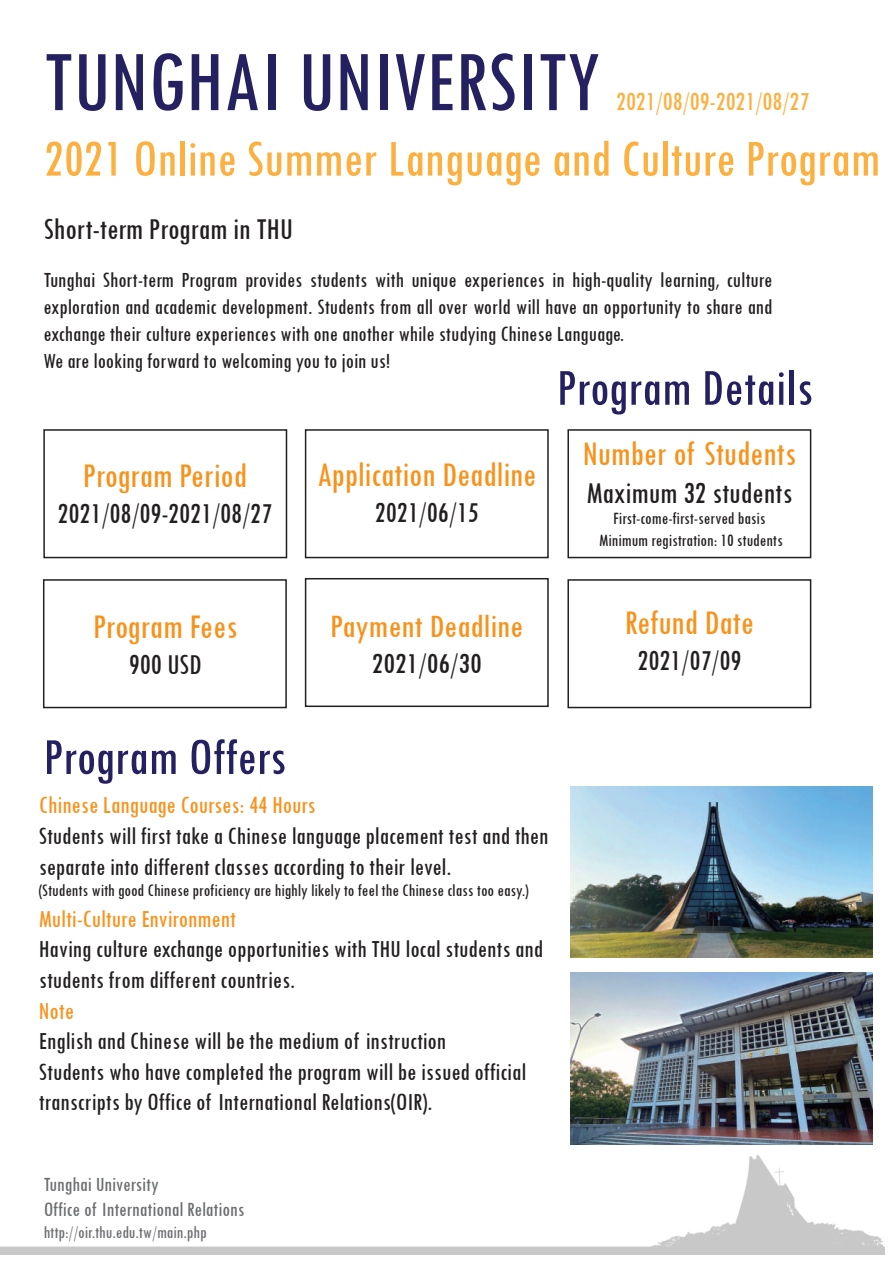
<style>
.page{position:relative;width:893px;height:1263px;background:#fff}
.page>*{position:absolute;margin:0;border:0;box-sizing:border-box;transform-origin:0 0}
.t1{font:condensed 90px "Tw Cen";color:#252161}
.t2{font:condensed 54px "Tw Cen";color:#fbb03f}
.t3{font:condensed 54px "Tw Cen";color:#252161}
.t4{font:condensed 36px "Tw Cen";color:#f7931d}
.t5{font:condensed 33.9px "Tw Cen";color:#f7931d;scale:1.06 1}
.t6{font:condensed 31.5px "Tw Cen";color:#231f20}
.t7{font:condensed 30px "Tw Cen";color:#231f20}
.t8{font:condensed 30px "Tw Cen";color:#231f20;scale:1.06 1}
.t9{font:condensed 27px "Tw Cen";color:#fbb03f}
.t10{font:condensed 25.5px/30.6px "Tw Cen";color:#231f20}
.t11{font:condensed 25.5px "Tw Cen";color:#f7931d}
.t12{font:condensed 22.5px/27px "Tw Cen";color:#231f20}
.t13{font:condensed 21px/25.2px "Tw Cen";color:#6c6d70}
.t14{font:condensed 18px/21.6px "Tw Cen";color:#231f20;text-align:center}
.t15{font:condensed 18px "Tw Cen";color:#6c6d70}
</style>
<div class="page">
<img style="left:0;top:1156px;width:885px;height:98px">
<div style="left:305px;top:429px;width:244px;height:129px;border:2px solid #231f20"></div>
<div style="left:567px;top:429px;width:244px;height:129px;border:2px solid #231f20"></div>
<div style="left:567px;top:579px;width:244px;height:129px;border:2px solid #231f20"></div>
<div style="left:305px;top:578px;width:244px;height:129px;border:2px solid #231f20"></div>
<div style="left:43px;top:579px;width:244px;height:129px;border:2px solid #231f20"></div>
<div style="left:43px;top:429px;width:244px;height:129px;border:2px solid #231f20"></div>
<img style="left:570px;top:787px;width:302px;height:170px">
<img style="left:570px;top:972px;width:302px;height:173px">
<h1 class="t1" style="left:44px;top:28px;width:557px">TUNGHAI UNIVERSITY</h1>
<p class="t9" style="left:616px;top:85px;width:195px">2021/08/09-2021/08/27</p>
<h2 class="t2" style="left:44px;top:126px;width:838px">2021 Online Summer Language and Culture Program</h2>
<p class="t6" style="left:44px;top:210px;width:251px">Short-term Program in THU</p>
<p class="t12" style="left:44px;top:266px;width:730px">Tunghai Short-term Program provides students with unique experiences in high-quality learning, culture exploration and academic development. Students from all over world will have an opportunity to share and exchange their culture experiences with one another while studying Chinese Language.<br>We are looking forward to welcoming you to join us!</p>
<h2 class="t3" style="left:557px;top:355px;width:258px">Program Details</h2>
<h3 class="t4" style="left:83px;top:454px;width:165px">Program Period</h3>
<p class="t7" style="left:58px;top:496px;width:216px">2021/08/09-2021/08/27</p>
<h3 class="t4" style="left:93px;top:605px;width:146px">Program Fees</h3>
<p class="t7" style="left:129px;top:647px;width:75px">900 USD</p>
<h3 class="t4" style="left:317px;top:453px;width:221px">Application Deadline</h3>
<p class="t7" style="left:375px;top:494px;width:105px">2021/06/15</p>
<h3 class="t5" style="left:330px;top:605px;width:184px">Payment Deadline</h3>
<p class="t8" style="left:372px;top:645px;width:105px">2021/06/30</p>
<h2 class="t3" style="left:44px;top:724px;width:244px">Program Offers</h2>
<p class="t11" style="left:39px;top:790px;width:278px">Chinese Language Courses: 44 Hours</p>
<p class="t10" style="left:39px;top:820px;width:511px">Students will first take a Chinese language placement test and then separate into different classes according to their level.</p>
<p class="t14" style="left:39px;top:879px;width:491px">(Students with good Chinese proficiency are highly likely to feel the Chinese class too easy.)</p>
<p class="t11" style="left:39px;top:903px;width:199px">Multi-Culture Environment</p>
<p class="t10" style="left:39px;top:933px;width:506px">Having culture exchange opportunities with THU local students and students from different countries.</p>
<p class="t11" style="left:39px;top:995px;width:37px">Note</p>
<p class="t10" style="left:39px;top:1025px;width:489px">English and Chinese will be the medium of instruction<br>Students who have completed the program will be issued official transcripts by Office of International Relations(OIR).</p>
<p class="t13" style="left:44px;top:1171px;width:202px">Tunghai University<br>Office of International Relations</p>
<p class="t15" style="left:44px;top:1221px;width:164px">http://oir.thu.edu.tw/main.php</p>
<h3 class="t4" style="left:583px;top:432px;width:215px">Number of Students</h3>
<p class="t6" style="left:586px;top:474px;width:208px">Maximum 32 students</p>
<p class="t14" style="left:599px;top:507px;width:185px">First-come-first-served basis<br>Minimum registration: 10 students</p>
<h3 class="t4" style="left:625px;top:601px;width:131px">Refund Date</h3>
<p class="t7" style="left:637px;top:642px;width:105px">2021/07/09</p>
</div>
